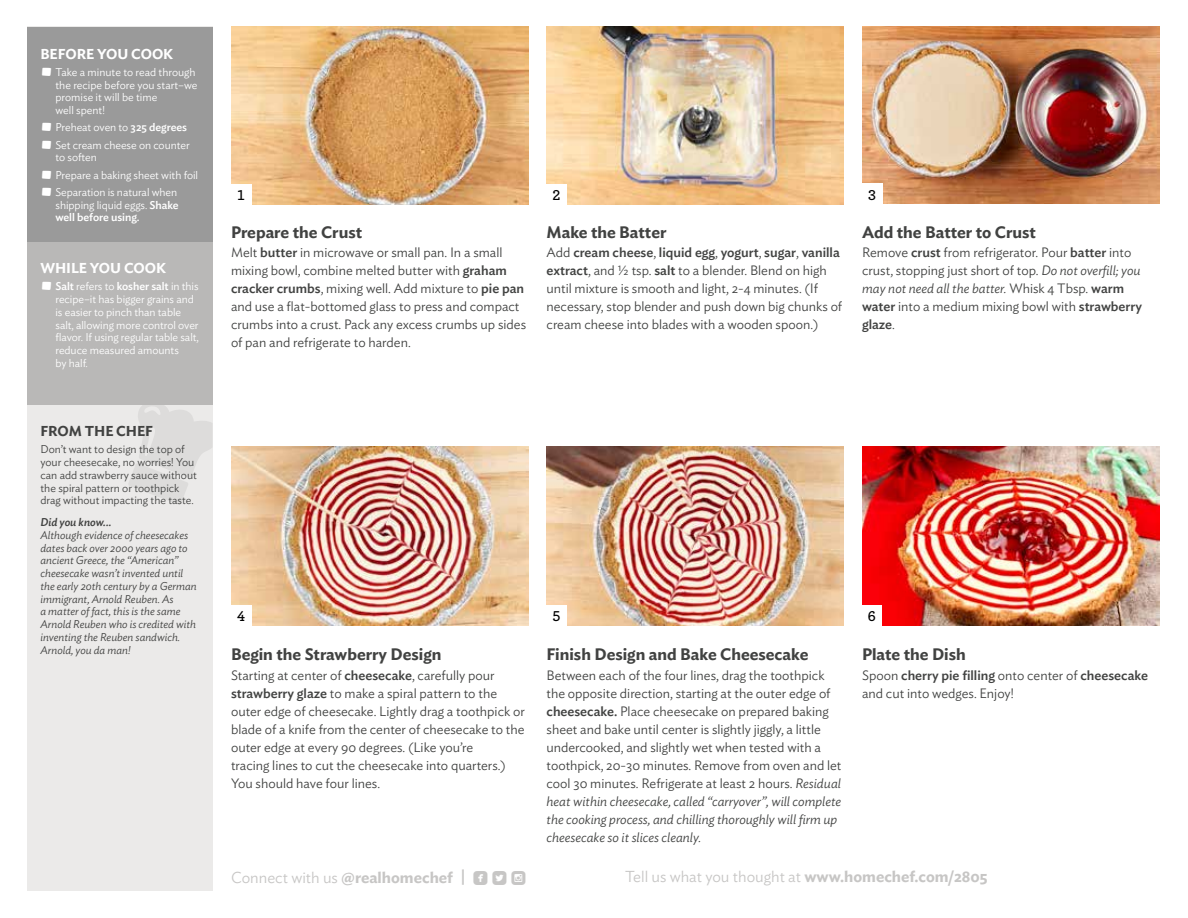
<style>
.page{position:relative;width:1188px;height:918px;background:#fff}
.page>*{position:absolute;margin:0;border:0;box-sizing:border-box;transform-origin:0 0}
.t1{font:17.1px "Mono Social Icons Font";color:#c7c6c5}
.t2{font:600 16.5px "Ideal Sans";color:#414241}
.t3{font:300 15.75px "Ideal Sans";color:#c7c6c5}
.t4{font:600 15px "Archer";color:#000}
.t5{font:600 14.25px "Ideal Sans";letter-spacing:-.005em;color:#fff}
.t6{font:600 14.25px "Ideal Sans";letter-spacing:-.005em;color:#414241}
.t7{font:300 13.5px/18px "Ideal Sans";color:#414241}
.t8{font:300 11.25px/12.8px "Ideal Sans";letter-spacing:-.005em;color:#fff}
.t9{font:italic 300 11.25px/12.8px "Ideal Sans";color:#414241}
.t10{font:300 11.25px/12.8px "Ideal Sans";color:#414241}
.t11{font:italic 500 11.25px "Ideal Sans";color:#414241}
.s1{font-weight:500}
.s2{font-style:italic}
.s3{font-family:"Ideal Sans";font-weight:300;font-size:15.75px}
.s4{font-family:"Ideal Sans";font-weight:600;font-size:15.75px}
.s5{font-weight:600}
</style>
<div class="page">
<img style="left:231px;top:27px;width:297px;height:177px">
<img style="left:231px;top:447px;width:297px;height:178px">
<img style="left:862px;top:26px;width:297px;height:177px">
<img style="left:862px;top:447px;width:297px;height:178px">
<img style="left:547px;top:27px;width:297px;height:177px">
<img style="left:547px;top:447px;width:297px;height:178px">
<div style="left:231px;top:184px;width:20px;height:20px;background:#fff"></div>
<div style="left:231px;top:605px;width:20px;height:20px;background:#fff"></div>
<div style="left:547px;top:605px;width:20px;height:20px;background:#fff"></div>
<div style="left:862px;top:605px;width:20px;height:20px;background:#fff"></div>
<div style="left:547px;top:184px;width:20px;height:20px;background:#fff"></div>
<div style="left:862px;top:183px;width:20px;height:20px;background:#fff"></div>
<div style="left:27px;top:27px;width:186px;height:864px;background:#ebeae9"></div>
<svg style="left:128px;top:404px;width:85px;height:100px"></svg>
<div style="left:27px;top:27px;width:186px;height:377px;background:#b9b8b7"></div>
<div style="left:27px;top:27px;width:186px;height:215px;background:#9a9a9a"></div>
<p class="t5" style="left:40px;top:42px;width:134px">BEFORE YOU COOK</p>
<p class="t8" style="left:56px;top:65px;width:143px;text-indent:-14px">• Take a minute to read through the recipe before you start–we promise it will be time<br>well spent!</p>
<p class="t8" style="left:42px;top:120px;width:147px">• Preheat oven to <span class="s1">325 degrees</span></p>
<p class="t8" style="left:56px;top:137px;width:136px;text-indent:-14px">• Set cream cheese on counter to soften</p>
<p class="t8" style="left:42px;top:167px;width:158px">• Prepare a baking sheet with foil</p>
<p class="t8" style="left:56px;top:185px;width:125px;text-indent:-14px">• Separation is natural when shipping liquid eggs. <span class="s1">Shake well before using.</span></p>
<p class="t5" style="left:40px;top:257px;width:127px">WHILE YOU COOK</p>
<p class="t8" style="left:56px;top:279px;width:145px;text-indent:-14px">• <span class="s1">Salt</span> refers to <span class="s1">kosher salt</span> in this recipe–it has bigger grains and is easier to pinch than table salt, allowing more control over flavor. If using regular table salt, reduce measured amounts<br>by half.</p>
<p class="t6" style="left:40px;top:420px;width:114px">FROM THE CHEF</p>
<p class="t10" style="left:40px;top:442px;width:158px">Don’t want to design the top of your cheesecake, no worries! You can add strawberry sauce without the spiral pattern or toothpick drag without impacting the taste.</p>
<p class="t11" style="left:40px;top:514px;width:72px">Did you know...</p>
<p class="t9" style="left:40px;top:528px;width:158px">Although evidence of cheesecakes dates back over 2000 years ago to ancient Greece, the “American” cheesecake wasn’t invented until the early 20th century by a German immigrant, Arnold Reuben. As<br>a matter of fact, this is the same<br>Arnold Reuben who is credited with inventing the Reuben sandwich.<br>Arnold, you da man!</p>
<p class="t4" style="left:237px;top:184px;width:9px">1</p>
<p class="t2" style="left:231px;top:219px;width:133px">Prepare the Crust</p>
<p class="t7" style="left:231px;top:242px;width:297px">Melt <span class="s1">butter</span> in microwave or small pan. In a small mixing bowl, combine melted butter with <span class="s1">graham cracker crumbs</span>, mixing well. Add mixture to <span class="s1">pie pan </span>and use a flat-bottomed glass to press and compact crumbs into a crust. Pack any excess crumbs up sides of pan and refrigerate to harden.</p>
<p class="t4" style="left:553px;top:184px;width:9px">2</p>
<p class="t4" style="left:868px;top:183px;width:9px">3</p>
<p class="t2" style="left:547px;top:219px;width:122px">Make the Batter</p>
<p class="t7" style="left:547px;top:242px;width:297px">Add <span class="s1">cream cheese</span>, <span class="s1">liquid egg</span>, <span class="s1">yogurt</span>, <span class="s1">sugar</span>, <span class="s1">vanilla extract</span>, and ½ tsp. <span class="s1">salt</span> to a blender. Blend on high until mixture is smooth and light, 2-4 minutes. (If necessary, stop blender and push down big chunks of cream cheese into blades with a wooden spoon.)</p>
<p class="t2" style="left:862px;top:219px;width:175px">Add the Batter to Crust</p>
<p class="t7" style="left:862px;top:242px;width:281px">Remove <span class="s1">crust</span> from refrigerator. Pour <span class="s1">batter</span> into crust, stopping just short of top. <span class="s2">Do not overfill; you may not need all the batter.</span> Whisk 4 Tbsp. <span class="s1">warm water</span> into a medium mixing bowl with <span class="s1">strawberry glaze</span>.</p>
<p class="t4" style="left:237px;top:605px;width:9px">4</p>
<p class="t4" style="left:553px;top:605px;width:9px">5</p>
<p class="t4" style="left:868px;top:605px;width:9px">6</p>
<p class="t2" style="left:231px;top:642px;width:212px">Begin the Strawberry Design</p>
<p class="t7" style="left:231px;top:665px;width:295px">Starting at center of <span class="s1">cheesecake</span>, carefully pour <span class="s1">strawberry glaze</span> to make a spiral pattern to the outer edge of cheesecake. Lightly drag a toothpick or blade of a knife from the center of cheesecake to the outer edge at every 90 degrees. (Like you’re<br>tracing lines to cut the cheesecake into quarters.)<br>You should have four lines.</p>
<p class="t2" style="left:547px;top:642px;width:263px">Finish Design and Bake Cheesecake</p>
<p class="t7" style="left:547px;top:665px;width:296px">Between each of the four lines, drag the toothpick the opposite direction, starting at the outer edge of <span class="s1">cheesecake.</span> Place cheesecake on prepared baking sheet and bake until center is slightly jiggly, a little undercooked, and slightly wet when tested with a toothpick, 20-30 minutes. Remove from oven and let cool 30 minutes. Refrigerate at least 2 hours. <span class="s2">Residual heat within cheesecake, called “carryover”, will complete the cooking process, and chilling thoroughly will firm up cheesecake so it slices cleanly.</span></p>
<p class="t2" style="left:862px;top:642px;width:105px">Plate the Dish</p>
<p class="t7" style="left:862px;top:665px;width:287px">Spoon <span class="s1">cherry pie filling</span> onto center of <span class="s1">cheesecake </span>and cut into wedges. Enjoy!</p>
<p class="t1" style="left:231px;top:869px;width:296px"><span class="s3">Connect with us</span> <span class="s4">@realhomechef |</span> ROUNDEDFACEBOOK ROUNDEDTWITTERBIRD ROUNDEDINSTAGRAM</p>
<p class="t3" style="left:625px;top:864px;width:364px">Tell us what you thought at <span class="s5">www.homechef.com/2805</span></p>
</div>
